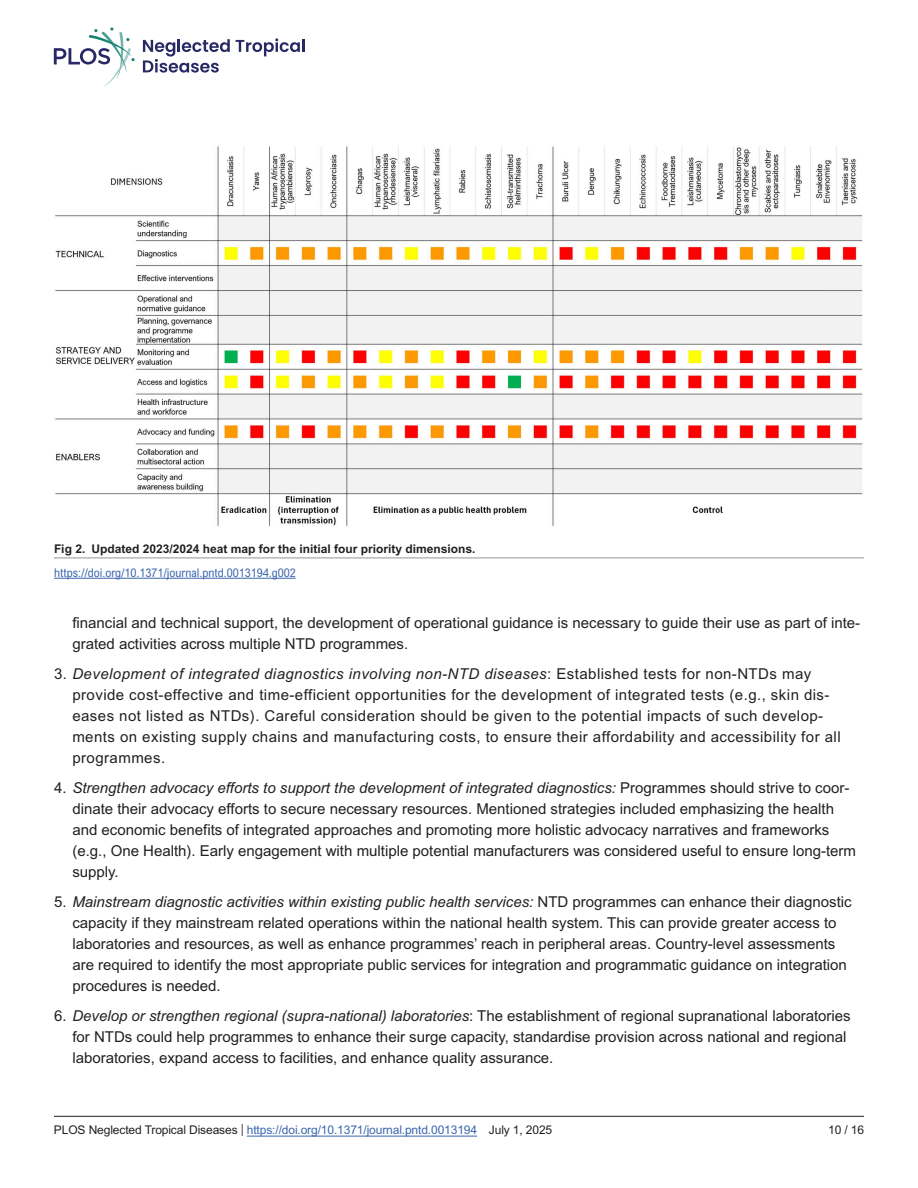
<style>
.page{position:relative;width:918px;height:1188px;background:#fff}
.page>*{position:absolute;margin:0;border:0;box-sizing:border-box;transform-origin:0 0}
.NList_dot_numeric{font:15px/21px "Arial MT Std";color:#231f20}
.NList_dot_numeric-2{font:15px/21px "Arial MT Std";letter-spacing:.03em;color:#231f20}
.t1{font:12px "Arial MT Std";letter-spacing:-.01em;color:#3a65ad}
.FigCapt{font:700 12px "Arial MT Std";color:#231f20}
.Fig_Soruce{font:condensed 12px "Arial MT Std";color:#3a65ad}
.t2{font:12px "Arial MT Std";color:#231f20}
.s1{font-style:italic}
.s2{color:#231f20}
.s3{font-family:"Minion Pro";color:#231f20}
</style>
<div class="page">
<hr style="left:54px;top:1116px;width:810px;height:1px;background:#231f20">
<hr style="left:247px;top:1136px;width:230px;height:1px;background:#3a65ad">
<img style="left:54px;top:146px;width:809px;height:380px">
<hr style="left:54px;top:558px;width:810px;height:1px;background:#939698">
<hr style="left:54px;top:578px;width:242px;height:1px;background:#3a65ad">
<svg style="left:236px;top:38px;width:69px;height:18px"></svg>
<svg style="left:143px;top:39px;width:87px;height:34px"></svg>
<svg style="left:54px;top:27px;width:81px;height:60px"></svg>
<p class="FigCapt" style="left:54px;top:542px;width:423px">Fig 2. Updated 2023/2024 heat map for the initial four priority dimensions.</p>
<p class="Fig_Soruce" style="left:54px;top:565px;width:243px">https://doi.org/10.1371/journal.pntd.0013194.g002</p>
<p class="NList_dot_numeric" style="left:72px;top:613px;width:789px">financial and technical support, the development of operational guidance is necessary to guide their use as part of inte&shy;grated activities across multiple NTD programmes.</p>
<p class="NList_dot_numeric-2" style="left:72px;top:664px;width:770px;text-indent:-18px">3. <span class="s1">Development of integrated diagnostics involving non-NTD diseases</span>: Established tests for non-NTDs may provide cost-effective and time-efficient opportunities for the development of integrated tests (e.g., skin dis&shy;eases not listed as NTDs). Careful consideration should be given to the potential impacts of such develop&shy;ments on existing supply chains and manufacturing costs, to ensure their affordability and accessibility for all programmes.</p>
<p class="NList_dot_numeric" style="left:72px;top:778px;width:785px;text-indent:-18px">4. <span class="s1">Strengthen advocacy efforts to support the development of integrated diagnostics:</span> Programmes should strive to coor&shy;dinate their advocacy efforts to secure necessary resources. Mentioned strategies included emphasizing the health and economic benefits of integrated approaches and promoting more holistic advocacy narratives and frameworks (e.g., One Health). Early engagement with multiple potential manufacturers was considered useful to ensure long-term supply.</p>
<p class="NList_dot_numeric" style="left:72px;top:892px;width:781px;text-indent:-18px">5. <span class="s1">Mainstream diagnostic activities within existing public health services:</span> NTD programmes can enhance their diagnostic capacity if they mainstream related operations within the national health system. This can provide greater access to laboratories and resources, as well as enhance programmes’ reach in peripheral areas. Country-level assessments are required to identify the most appropriate public services for integration and programmatic guidance on integration procedures is needed.</p>
<p class="NList_dot_numeric" style="left:72px;top:1006px;width:780px;text-indent:-18px">6. <span class="s1">Develop or strengthen regional (supra-national) laboratories</span>: The establishment of regional supranational laboratories for NTDs could help programmes to enhance their surge capacity, standardise provision across national and regional laboratories, expand access to facilities, and enhance quality assurance.</p>
<p class="t1" style="left:54px;top:1123px;width:500px"><span class="s2">PLOS Neglected Tropical Diseases</span> <span class="s3">|</span> https://doi.org/10.1371/journal.pntd.0013194 <span class="s2">July 1, 2025</span></p>
<p class="t2" style="left:828px;top:1123px;width:37px">10 / 16</p>
</div>
